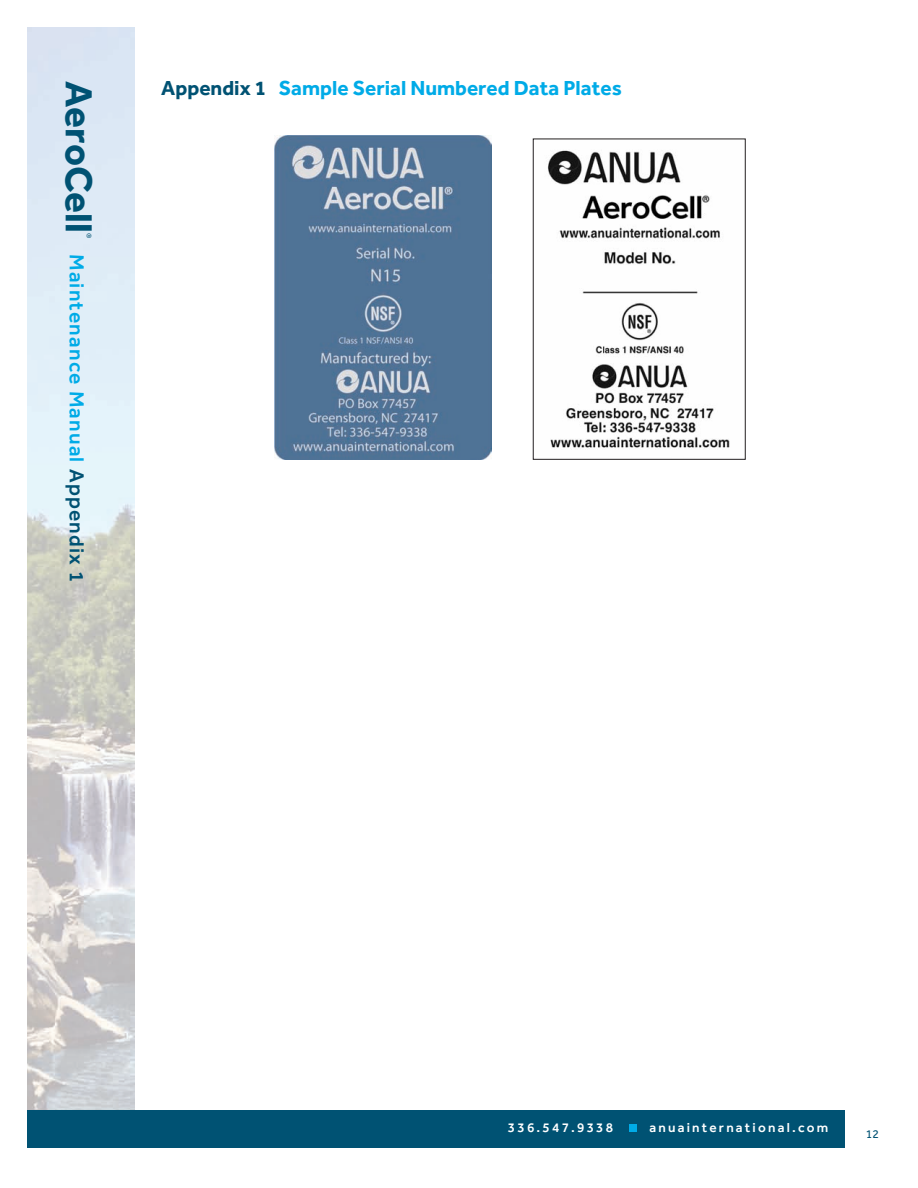
<style>
.page{position:relative;width:918px;height:1188px;background:#fff}
.page>*{position:absolute;margin:0;border:0;box-sizing:border-box;transform-origin:0 0}
.t1{font:700 39px "Effra";color:#005273}
.t2{font:700 21px "Effra";color:#00abe7}
.t3{font:500 21px "Effra";letter-spacing:.055em;color:#00abe7}
.t4{font:500 13.5px "Effra";letter-spacing:.165em;color:#fff}
.t5{font:12px "Effra";color:#005273}
.t6{font:6.75px "Effra";color:#005273}
.s1{color:#005273}
</style>
<div class="page">
<img style="left:27px;top:27px;width:108px;height:1083px">
<div style="left:27px;top:1110px;width:818px;height:38px;background:#005273"></div>
<div style="left:629px;top:1124px;width:8px;height:8px;background:#00abe7"></div>
<img style="left:275px;top:136px;width:216px;height:324px">
<img style="left:547px;top:150px;width:183px;height:298px">
<div style="left:533px;top:139px;width:212px;height:321px;border:1px solid #231f20"></div>
<h1 class="t1" style="left:103px;top:81px;width:153px;rotate:90deg">AeroCell</h1>
<p class="t6" style="left:93px;top:233px;width:7px;rotate:90deg">®</p>
<p class="t3" style="left:89px;top:254px;width:330px;rotate:90deg">Maintenance Manual <span class="s1">Appendix 1</span></p>
<p class="t2" style="left:161px;top:75px;width:462px"><span class="s1">Appendix 1</span> Sample Serial Numbered Data Plates</p>
<p class="t4" style="left:508px;top:1119px;width:107px">336.547.9338</p>
<p class="t4" style="left:649px;top:1119px;width:180px">anuainternational.com</p>
<p class="t5" style="left:866px;top:1126px;width:15px">12</p>
</div>
